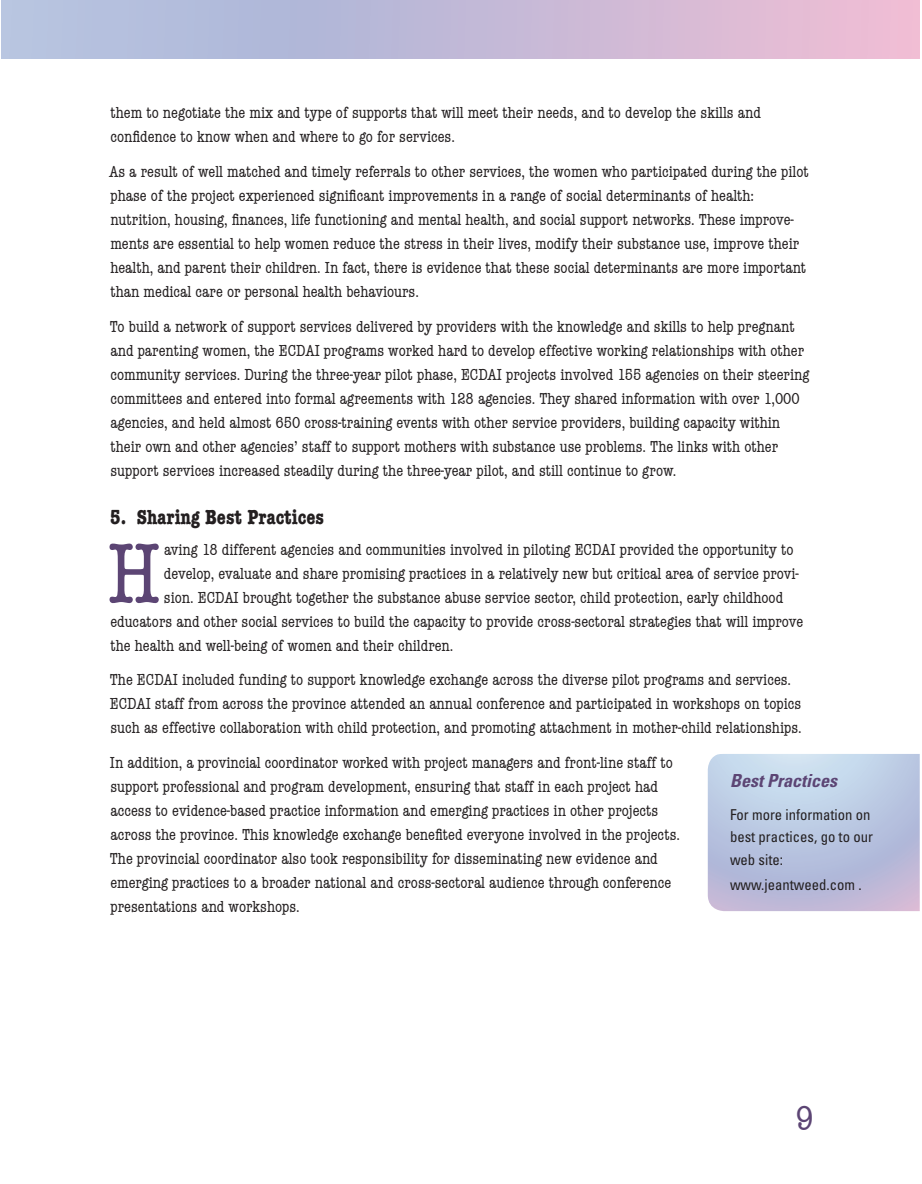
<style>
.page{position:relative;width:922px;height:1184px;background:#fff}
.page>*{position:absolute;margin:0;border:0;box-sizing:border-box;transform-origin:0 0}
.t1{font:condensed 88.05px "American Typewriter";color:#5c4574}
.t2{font:condensed 36px "American Typewriter";color:#5c4574}
.t3{font:700 condensed 21px "American Typewriter";color:#231f20}
.t4{font:italic 700 condensed 18px "Univers";color:#5c4574}
.t5{font:condensed 16.5px/24px "American Typewriter";color:#231f20}
.t6{font:condensed 15px/22.5px "Univers";color:#231f20}
</style>
<div class="page">
<svg style="left:708px;top:754px;width:212px;height:157px;background:#bdc6e0"></svg>
<svg style="left:2px;top:0;width:918px;height:59px;background:#c7bbd8"></svg>
<p class="t5" style="left:110px;top:101px;width:652px">them to negotiate the mix and type of supports that will meet their needs, and to develop the skills and confidence to know when and where to go for services.</p>
<p class="t5" style="left:109px;top:160px;width:701px">As a result of well matched and timely referrals to other services, the women who participated during the pilot phase of the project experienced significant improvements in a range of social determinants of health: nutrition, housing, finances, life functioning and mental health, and social support networks. These improve&shy;ments are essential to help women reduce the stress in their lives, modify their substance use, improve their health, and parent their children. In fact, there is evidence that these social determinants are more important than medical care or personal health behaviours.</p>
<p class="t5" style="left:110px;top:314px;width:701px">To build a network of support services delivered by providers with the knowledge and skills to help pregnant and parenting women, the ECDAI programs worked hard to develop effective working relationships with other community services. During the three-year pilot phase, ECDAI projects involved 155 agencies on their steering committees and entered into formal agreements with 128 agencies. They shared information with over 1,000 agencies, and held almost 650 cross-training events with other service providers, building capacity within their own and other agencies’ staff to support mothers with substance use problems. The links with other support services increased steadily during the three-year pilot, and still continue to grow.</p>
<p class="t3" style="left:110px;top:504px;width:215px">5. Sharing Best Practices</p>
<h1 class="t1" style="left:107px;top:525px;width:55px">H</h1>
<p class="t5" style="left:164px;top:537px;width:631px">aving 18 different agencies and communities involved in piloting ECDAI provided the opportunity to</p>
<p class="t5" style="left:164px;top:561px;width:636px">develop, evaluate and share promising practices in a relatively new but critical area of service provi-</p>
<p class="t5" style="left:164px;top:585px;width:621px">sion. ECDAI brought together the substance abuse service sector, child protection, early childhood</p>
<p class="t5" style="left:110px;top:609px;width:694px">educators and other social services to build the capacity to provide cross-sectoral strategies that will improve</p>
<p class="t5" style="left:110px;top:633px;width:344px">the health and well-being of women and their children.</p>
<p class="t5" style="left:110px;top:668px;width:693px">The ECDAI included funding to support knowledge exchange across the diverse pilot programs and services.<br>ECDAI staff from across the province attended an annual conference and participated in workshops on topics such as effective collaboration with child protection, and promoting attachment in mother-child relationships.</p>
<p class="t5" style="left:110px;top:751px;width:572px">In addition, a provincial coordinator worked with project managers and front-line staff to support professional and program development, ensuring that staff in each project had access to evidence-based practice information and emerging practices in other projects across the province. This knowledge exchange benefited everyone involved in the projects.<br>The provincial coordinator also took responsibility for disseminating new evidence and emerging practices to a broader national and cross-sectoral audience through conference presentations and workshops.</p>
<p class="t4" style="left:730px;top:769px;width:108px">Best Practices</p>
<p class="t6" style="left:730px;top:803px;width:144px">For more information on best practices, go to our web site:</p>
<p class="t6" style="left:730px;top:873px;width:133px">www.jeantweed.com .</p>
<h2 class="t2" style="left:796px;top:1099px;width:19px">9</h2>
</div>
